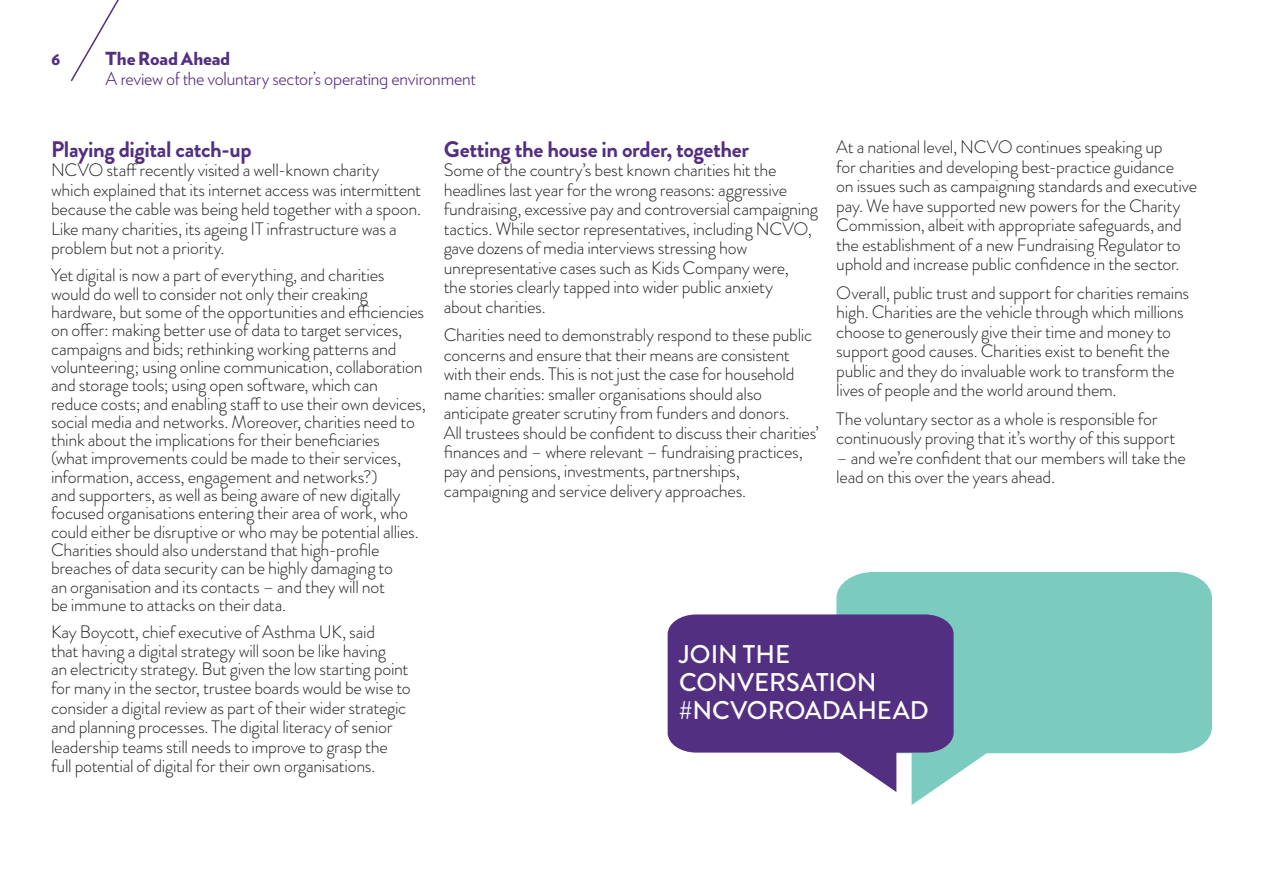
<style>
.page{position:relative;width:1263px;height:893px;background:#fff}
.page>*{position:absolute;margin:0;border:0;box-sizing:border-box;transform-origin:0 0}
.body{font:500 25.5px/27.8px "Brandon Grotesque";letter-spacing:.005em;color:#fff}
.Sub-heading{font:700 22.5px "Brandon Grotesque";letter-spacing:-.015em;color:#532f82}
.body-2{font:300 18px/19.5px "Brandon Grotesque";letter-spacing:-.015em;color:#231f20}
.t1{font:300 18px "Verlag";letter-spacing:-.01em;color:#532f82}
.t2{font:900 18px "Verlag";letter-spacing:-.005em;color:#532f82}
</style>
<div class="page">
<svg style="left:70px;top:0;width:49px;height:81px"></svg>
<svg style="left:836px;top:572px;width:376px;height:233px;fill:#7bcbbf"></svg>
<svg style="left:668px;top:614px;width:286px;height:178px;fill:#532f82"></svg>
<p class="t2" style="left:51px;top:44px;width:11px">6</p>
<p class="t2" style="left:105px;top:44px;width:126px">The Road Ahead</p>
<p class="t1" style="left:105px;top:65px;width:372px">A review of the voluntary sector’s operating environment</p>
<p class="Sub-heading" style="left:51px;top:133px;width:202px">Playing digital catch-up</p>
<p class="body-2" style="left:51px;top:160px;width:372px">NCVO staff recently visited a well-known charity which explained that its internet access was intermittent because the cable was being held together with a spoon.<br>Like many charities, its ageing IT infrastructure was a problem but not a priority.</p>
<p class="body-2" style="left:51px;top:266px;width:376px;line-height:18.3px">Yet digital is now a part of everything, and charities would do well to consider not only their creaking hardware, but some of the opportunities and efficiencies on offer: making better use of data to target services, campaigns and bids; rethinking working patterns and volunteering; using online communication, collaboration and storage tools; using open software, which can reduce costs; and enabling staff to use their own devices, social media and networks. Moreover, charities need to think about the implications for their beneficiaries<br>(what improvements could be made to their services, information, access, engagement and networks?)<br>and supporters, as well as being aware of new digitally focused organisations entering their area of work, who could either be disruptive or who may be potential allies.<br>Charities should also understand that high-profile breaches of data security can be highly damaging to<br>an organisation and its contacts – and they will not<br>be immune to attacks on their data.</p>
<p class="body-2" style="left:51px;top:622px;width:361px">Kay Boycott, chief executive of Asthma UK, said<br>that having a digital strategy will soon be like having<br>an electricity strategy. But given the low starting point for many in the sector, trustee boards would be wise to consider a digital review as part of their wider strategic and planning processes. The digital literacy of senior leadership teams still needs to improve to grasp the full potential of digital for their own organisations.</p>
<p class="Sub-heading" style="left:444px;top:133px;width:307px">Getting the house in order, together</p>
<p class="body-2" style="left:444px;top:160px;width:376px">Some of the country’s best known charities hit the headlines last year for the wrong reasons: aggressive fundraising, excessive pay and controversial campaigning tactics. While sector representatives, including NCVO, gave dozens of media interviews stressing how unrepresentative cases such as Kids Company were,<br>the stories clearly tapped into wider public anxiety<br>about charities.</p>
<p class="body-2" style="left:444px;top:325px;width:377px">Charities need to demonstrably respond to these public concerns and ensure that their means are consistent with their ends. This is not just the case for household name charities: smaller organisations should also anticipate greater scrutiny from funders and donors.<br>All trustees should be confident to discuss their charities’ finances and – where relevant – fundraising practices, pay and pensions, investments, partnerships, campaigning and service delivery approaches.</p>
<p class="body-2" style="left:836px;top:137px;width:362px">At a national level, NCVO continues speaking up<br>for charities and developing best-practice guidance<br>on issues such as campaigning standards and executive pay. We have supported new powers for the Charity Commission, albeit with appropriate safeguards, and the establishment of a new Fundraising Regulator to uphold and increase public confidence in the sector.</p>
<p class="body-2" style="left:836px;top:283px;width:354px">Overall, public trust and support for charities remains high. Charities are the vehicle through which millions choose to generously give their time and money to support good causes. Charities exist to benefit the public and they do invaluable work to transform the lives of people and the world around them.</p>
<p class="body-2" style="left:836px;top:409px;width:341px">The voluntary sector as a whole is responsible for continuously proving that it’s worthy of this support</p>
<p class="body-2" style="left:836px;top:448px;width:351px">– and we’re confident that our members will take the lead on this over the years ahead.</p>
<p class="body" style="left:679px;top:641px;width:251px">JOIN THE<br>CONVERSATION #NCVOROADAHEAD</p>
</div>
